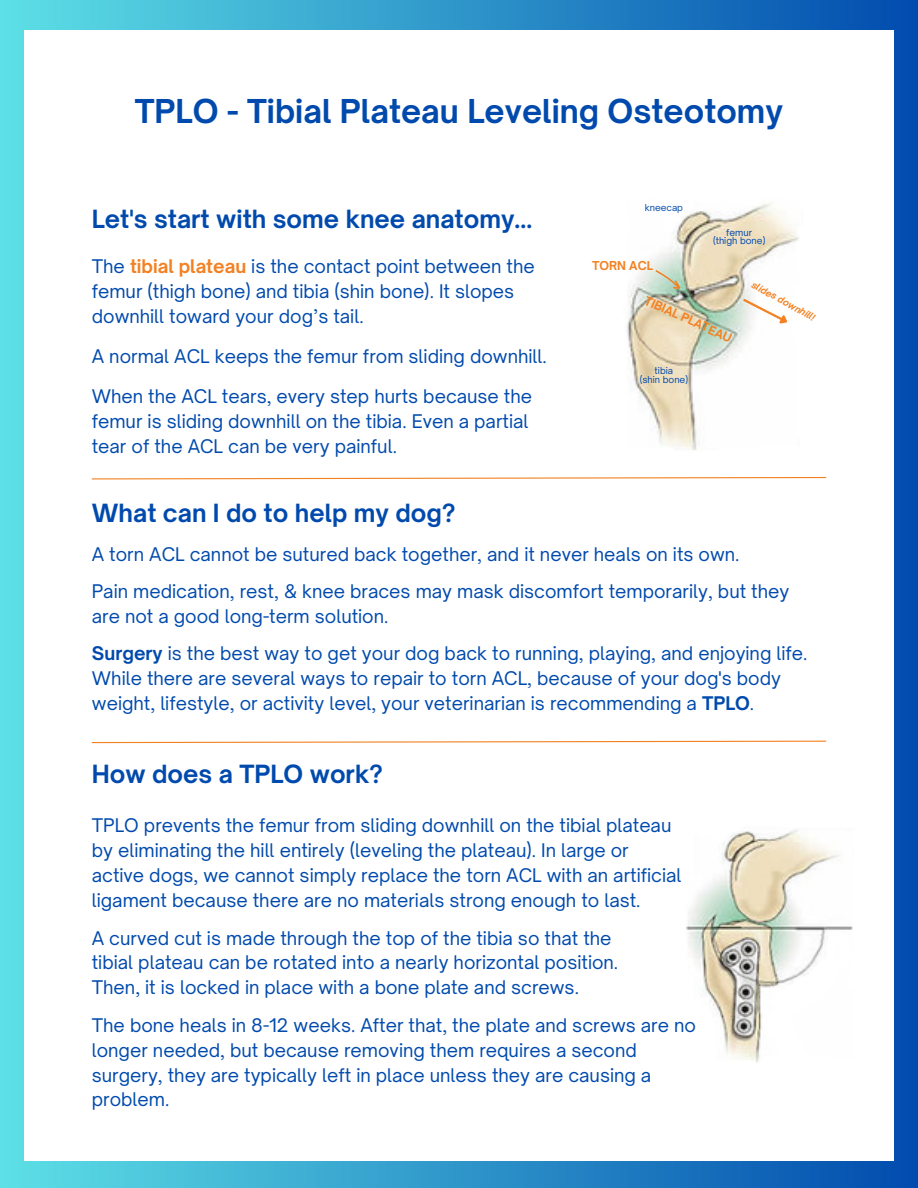
<style>
.page{position:relative;width:918px;height:1188px;background:#fff}
.page>*{position:absolute;margin:0;border:0;box-sizing:border-box;transform-origin:0 0}
.t1{font:700 31.5px "Open Sauce One";color:#004aad}
.t2{font:700 24px "Open Sauce One";color:#004aad}
.t3{font:18px/24.8px "Open Sauce One";color:#004aad}
.t4{font:700 11.7px "Open Sauce One";color:#f38122}
.t5{font:9.15px "Open Sauce One";color:#004aad}
.t6{font:italic 700 9.15px "Open Sauce One";color:#f38122}
.s1{font-weight:700;color:#f38122}
.s2{font-weight:700}
</style>
<div class="page">
<div style="left:0;top:0;width:918px;height:1188px;background:linear-gradient(to right,#5de0e6,#014bad)"></div>
<div style="left:24px;top:30px;width:870px;height:1131px;background:#fff"></div>
<svg style="left:91px;top:477px;width:736px;height:3px"></svg>
<img style="left:686px;top:829px;width:167px;height:234px">
<img style="left:627px;top:203px;width:172px;height:247px">
<svg style="left:653px;top:267px;width:29px;height:25px"></svg>
<svg style="left:741px;top:297px;width:51px;height:33px"></svg>
<svg style="left:91px;top:740px;width:736px;height:4px"></svg>
<h4 class="t1" style="left:135px;top:91px;width:650px">TPLO - Tibial Plateau Leveling Osteotomy</h4>
<h5 class="t2" style="left:92px;top:204px;width:442px">Let's start with some knee anatomy...</h5>
<h2 class="t3" style="left:92px;top:254px;width:445px">The <span class="s1">tibial plateau</span> is the contact point between the femur (thigh bone) and tibia (shin bone). It slopes downhill toward your dog’s tail.</h2>
<p class="t3" style="left:92px;top:344px;width:457px">A normal ACL keeps the femur from sliding downhill.</p>
<p class="t3" style="left:92px;top:384px;width:442px">When the ACL tears, every step hurts because the femur is sliding downhill on the tibia. Even a partial tear of the ACL can be very painful.</p>
<p class="t5" style="left:645px;top:201px;width:40px">kneecap</p>
<p class="t5" style="left:726px;top:226px;width:27px">femur</p>
<p class="t5" style="left:713px;top:235px;width:54px">(thigh bone)</p>
<h4 class="t4" style="left:592px;top:258px;width:62px">TORN ACL</h4>
<p class="t4" style="left:648px;top:293px;width:96px;rotate:24deg">TIBIAL PLATEAU</p>
<p class="t5" style="left:655px;top:365px;width:20px">tibia</p>
<p class="t5" style="left:640px;top:374px;width:50px">(shin bone)</p>
<p class="t6" style="left:755px;top:279px;width:72px;rotate:29deg">slides downhil !</p>
<h2 class="t2" style="left:92px;top:498px;width:365px">What can I do to help my dog?</h2>
<p class="t3" style="left:92px;top:541px;width:649px">A torn ACL cannot be sutured back together, and it never heals on its own.</p>
<p class="t3" style="left:92px;top:579px;width:699px">Pain medication, rest, &amp; knee braces may mask discomfort temporarily, but they are not a good long-term solution.</p>
<p class="t3" style="left:92px;top:641px;width:717px"><span class="s2">Surgery</span> is the best way to get your dog back to running, playing, and enjoying life.<br>While there are several ways to repair to torn ACL, because of your dog's body weight, lifestyle, or activity level, your veterinarian is recommending a <span class="s2">TPLO</span>.</p>
<h2 class="t2" style="left:92px;top:759px;width:292px">How does a TPLO work?</h2>
<p class="t3" style="left:92px;top:813px;width:591px">TPLO prevents the femur from sliding downhill on the tibial plateau by eliminating the hill entirely (leveling the plateau). In large or active dogs, we cannot simply replace the torn ACL with an artificial ligament because there are no materials strong enough to last.</p>
<p class="t3" style="left:92px;top:925px;width:528px">A curved cut is made through the top of the tibia so that the tibial plateau can be rotated into a nearly horizontal position.<br>Then, it is locked in place with a bone plate and screws.</p>
<p class="t3" style="left:92px;top:1013px;width:606px">The bone heals in 8-12 weeks. After that, the plate and screws are no longer needed, but because removing them requires a second surgery, they are typically left in place unless they are causing a problem.</p>
</div>
